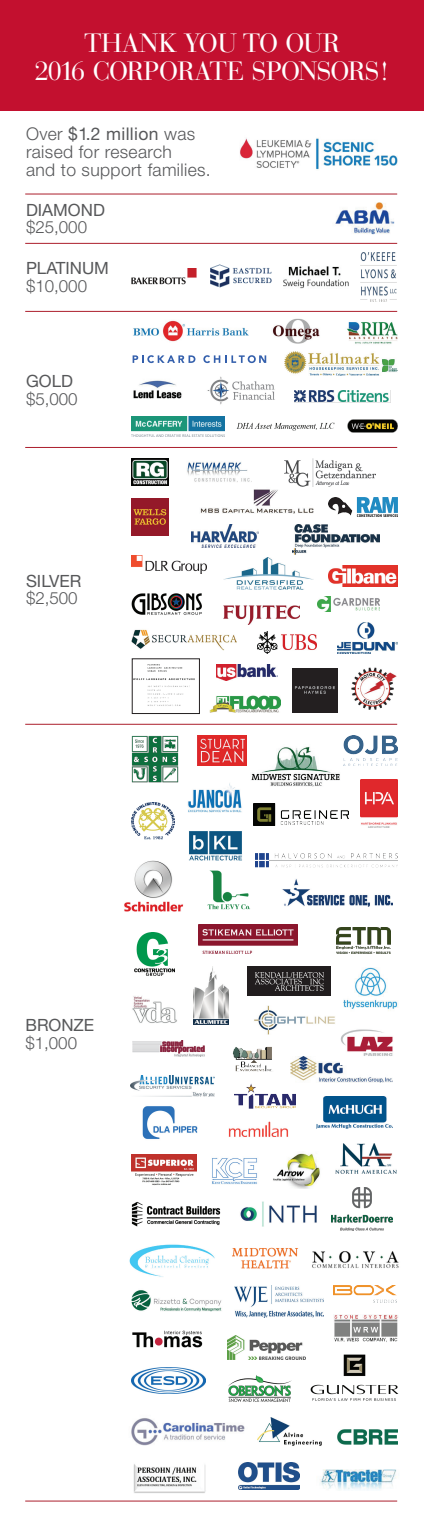
<style>
.page{position:relative;width:424px;height:1518px;background:#fff}
.page>*{position:absolute;margin:0;border:0;box-sizing:border-box;transform-origin:0 0}
.t1{font:26.25px/28.7px "Bauer Bodoni Std";letter-spacing:-.035em;color:#fff;text-align:center}
.t2{font:300 17.5px/17.9px "Helvetica Neue";letter-spacing:.02em;color:#57585a}
.t3{font:300 16.89px "Helvetica Neue";color:#57585a}
.t4{font:16.89px "Helvetica Neue";color:#57585a}
.s1{font-weight:400}
</style>
<div class="page">
<div style="left:0;top:0;width:424px;height:110px;background:#c3102f"></div>
<img style="left:240px;top:138px;width:158px;height:32px">
<img style="left:335px;top:203px;width:60px;height:32px">
<hr style="left:25px;top:243px;width:372px;height:1px;background:#ac1e2c">
<hr style="left:25px;top:194px;width:372px;height:1px;background:#ac1e2c">
<hr style="left:25px;top:311px;width:372px;height:1px;background:#ac1e2c">
<img style="left:132px;top:268px;width:64px;height:17px">
<img style="left:210px;top:264px;width:62px;height:24px">
<img style="left:360px;top:252px;width:36px;height:49px">
<img style="left:133px;top:320px;width:115px;height:22px">
<img style="left:236px;top:422px;width:99px;height:9px">
<img style="left:284px;top:352px;width:114px;height:24px">
<img style="left:207px;top:376px;width:68px;height:29px">
<img style="left:133px;top:380px;width:49px;height:19px">
<img style="left:283px;top:266px;width:66px;height:23px">
<img style="left:272px;top:318px;width:48px;height:25px">
<img style="left:131px;top:417px;width:94px;height:19px">
<img style="left:347px;top:419px;width:50px;height:13px">
<img style="left:347px;top:322px;width:51px;height:22px">
<img style="left:295px;top:390px;width:94px;height:12px">
<img style="left:310px;top:1354px;width:89px;height:47px">
<hr style="left:25px;top:1501px;width:372px;height:1px;background:#ac1e2c">
<hr style="left:25px;top:447px;width:372px;height:1px;background:#ac1e2c">
<hr style="left:25px;top:724px;width:372px;height:1px;background:#ac1e2c">
<img style="left:257px;top:632px;width:59px;height:22px">
<img style="left:132px;top:458px;width:36px;height:28px">
<img style="left:223px;top:606px;width:76px;height:18px">
<img style="left:293px;top:669px;width:44px;height:44px">
<img style="left:292px;top:524px;width:87px;height:30px">
<img style="left:216px;top:665px;width:61px;height:15px">
<img style="left:351px;top:667px;width:46px;height:43px">
<img style="left:284px;top:458px;width:91px;height:29px">
<img style="left:132px;top:593px;width:70px;height:22px">
<img style="left:191px;top:524px;width:68px;height:23px">
<img style="left:132px;top:499px;width:36px;height:37px">
<img style="left:328px;top:497px;width:69px;height:19px">
<img style="left:132px;top:556px;width:74px;height:17px">
<img style="left:209px;top:695px;width:72px;height:18px">
<img style="left:200px;top:489px;width:113px;height:25px">
<img style="left:337px;top:622px;width:60px;height:31px">
<img style="left:317px;top:596px;width:62px;height:15px">
<img style="left:187px;top:462px;width:65px;height:20px">
<img style="left:134px;top:664px;width:61px;height:42px">
<div style="left:132px;top:658px;width:68px;height:56px;border:1px solid #231f20"></div>
<img style="left:223px;top:558px;width:90px;height:31px">
<img style="left:132px;top:629px;width:104px;height:21px">
<img style="left:328px;top:566px;width:69px;height:20px">
<img style="left:130px;top:1075px;width:84px;height:21px">
<img style="left:131px;top:1290px;width:91px;height:22px">
<img style="left:131px;top:1201px;width:90px;height:26px">
<img style="left:188px;top:783px;width:54px;height:29px">
<img style="left:251px;top:747px;width:95px;height:39px">
<img style="left:227px;top:1335px;width:78px;height:24px">
<img style="left:343px;top:735px;width:54px;height:30px">
<img style="left:131px;top:1418px;width:114px;height:28px">
<img style="left:197px;top:735px;width:50px;height:31px">
<img style="left:255px;top:854px;width:142px;height:13px">
<img style="left:232px;top:1046px;width:40px;height:26px">
<img style="left:135px;top:932px;width:40px;height:43px">
<img style="left:129px;top:1244px;width:86px;height:33px">
<img style="left:331px;top:1187px;width:61px;height:43px">
<img style="left:205px;top:860px;width:45px;height:50px">
<img style="left:132px;top:1330px;width:71px;height:17px">
<img style="left:142px;top:1106px;width:56px;height:33px">
<img style="left:240px;top:1201px;width:77px;height:26px">
<img style="left:248px;top:966px;width:82px;height:29px">
<img style="left:254px;top:1005px;width:81px;height:30px">
<img style="left:343px;top:967px;width:56px;height:44px">
<img style="left:132px;top:1154px;width:64px;height:32px">
<img style="left:132px;top:1040px;width:73px;height:17px">
<img style="left:124px;top:860px;width:60px;height:51px">
<img style="left:132px;top:996px;width:45px;height:27px">
<img style="left:234px;top:1286px;width:89px;height:31px">
<img style="left:234px;top:1083px;width:61px;height:26px">
<img style="left:334px;top:1314px;width:64px;height:28px">
<img style="left:198px;top:924px;width:100px;height:29px">
<img style="left:282px;top:879px;width:110px;height:27px">
<img style="left:133px;top:1464px;width:73px;height:29px">
<img style="left:232px;top:1247px;width:67px;height:22px">
<img style="left:132px;top:735px;width:47px;height:47px">
<img style="left:320px;top:1469px;width:77px;height:21px">
<img style="left:335px;top:1143px;width:62px;height:31px">
<img style="left:228px;top:1375px;width:64px;height:27px">
<img style="left:228px;top:1121px;width:60px;height:16px">
<img style="left:337px;top:927px;width:54px;height:26px">
<img style="left:290px;top:1057px;width:102px;height:25px">
<img style="left:316px;top:1096px;width:76px;height:33px">
<img style="left:212px;top:1158px;width:45px;height:26px">
<img style="left:312px;top:1251px;width:87px;height:17px">
<img style="left:132px;top:802px;width:43px;height:37px">
<img style="left:193px;top:966px;width:35px;height:58px">
<img style="left:340px;top:1029px;width:53px;height:35px">
<img style="left:257px;top:1417px;width:65px;height:29px">
<img style="left:273px;top:1153px;width:47px;height:36px">
<img style="left:360px;top:780px;width:37px;height:47px">
<img style="left:253px;top:803px;width:95px;height:22px">
<img style="left:334px;top:1286px;width:63px;height:16px">
<img style="left:131px;top:1367px;width:74px;height:27px">
<img style="left:337px;top:1429px;width:60px;height:15px">
<img style="left:239px;top:1462px;width:60px;height:27px">
<img style="left:189px;top:831px;width:53px;height:29px">
<svg style="left:133px;top:355px;width:62px;height:8px"></svg>
<svg style="left:203px;top:355px;width:63px;height:8px"></svg>
<h1 class="t1" style="left:34px;top:29px;width:357px">THANK YOU TO OUR<br>2016 CORPORATE SPONSORS!</h1>
<p class="t2" style="left:26px;top:125px;width:186px">Over <span class="s1">$1.2 million</span> was raised for research<br>and to support families.</p>
<p class="t4" style="left:26px;top:200px;width:80px">DIAMOND</p>
<p class="t3" style="left:26px;top:217px;width:63px">$25,000</p>
<p class="t4" style="left:26px;top:258px;width:84px">PLATINUM</p>
<p class="t3" style="left:26px;top:275px;width:63px">$10,000</p>
<p class="t4" style="left:26px;top:371px;width:48px">GOLD</p>
<p class="t3" style="left:26px;top:388px;width:53px">$5,000</p>
<p class="t4" style="left:26px;top:571px;width:57px">SILVER</p>
<p class="t3" style="left:26px;top:588px;width:53px">$2,500</p>
<p class="t4" style="left:25px;top:1015px;width:70px">BRONZE</p>
<p class="t3" style="left:25px;top:1032px;width:53px">$1,000</p>
</div>
